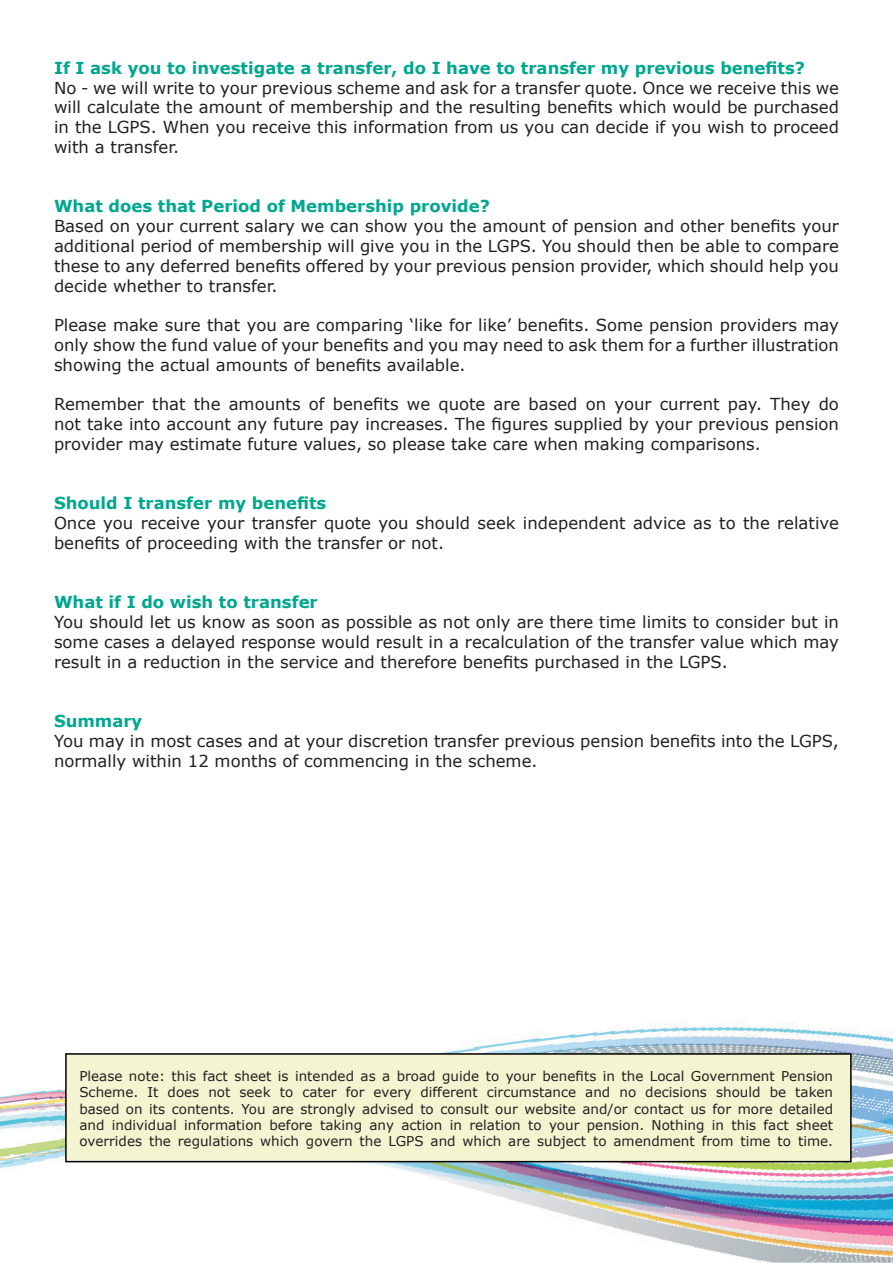
<style>
.page{position:relative;width:893px;height:1263px;background:#fff}
.page>*{position:absolute;margin:0;border:0;box-sizing:border-box;transform-origin:0 0}
.t1{font:16.5px/19.8px "Verdana";color:#231f20;text-align:justify}
.t2{font:700 16.5px "Verdana";color:#00a78f}
.t3{font:13.5px/16.2px "Verdana";color:#231f20;text-align:justify}
</style>
<div class="page">
<img style="left:0;top:1019px;width:893px;height:244px">
<div style="left:66px;top:1054px;width:785px;height:107px;background:#f4f4d1"></div>
<div style="left:65px;top:1053px;width:787px;height:109px;border:2px solid #000"></div>
<p class="t2" style="left:54px;top:56px;width:753px">If I ask you to investigate a transfer, do I have to transfer my previous benefits?</p>
<p class="t1" style="left:54px;top:77px;width:786px">No - we will write to your previous scheme and ask for a transfer quote. Once we receive this we will calculate the amount of membership and the resulting benefits which would be purchased in the LGPS. When you receive this information from us you can decide if you wish to proceed with a transfer.</p>
<p class="t2" style="left:54px;top:195px;width:437px">What does that Period of Membership provide?</p>
<p class="t1" style="left:54px;top:216px;width:786px">Based on your current salary we can show you the amount of pension and other benefits your additional period of membership will give you in the LGPS. You should then be able to compare these to any deferred benefits offered by your previous pension provider, which should help you decide whether to transfer.</p>
<p class="t1" style="left:54px;top:315px;width:786px">Please make sure that you are comparing ‘like for like’ benefits. Some pension providers may only show the fund value of your benefits and you may need to ask them for a further illustration showing the actual amounts of benefits available.</p>
<p class="t1" style="left:54px;top:394px;width:786px">Remember that the amounts of benefits we quote are based on your current pay. They do not take into account any future pay increases. The figures supplied by your previous pension provider may estimate future values, so please take care when making comparisons.</p>
<p class="t2" style="left:54px;top:492px;width:274px">Should I transfer my benefits</p>
<p class="t1" style="left:54px;top:513px;width:786px">Once you receive your transfer quote you should seek independent advice as to the relative benefits of proceeding with the transfer or not.</p>
<p class="t2" style="left:54px;top:591px;width:265px">What if I do wish to transfer</p>
<p class="t1" style="left:54px;top:612px;width:786px">You should let us know as soon as possible as not only are there time limits to consider but in some cases a delayed response would result in a recalculation of the transfer value which may result in a reduction in the service and therefore benefits purchased in the LGPS.</p>
<p class="t2" style="left:54px;top:709px;width:90px">Summary</p>
<p class="t1" style="left:54px;top:731px;width:786px">You may in most cases and at your discretion transfer previous pension benefits into the LGPS, normally within 12 months of commencing in the scheme.</p>
<p class="t3" style="left:79px;top:1068px;width:755px">Please note: this fact sheet is intended as a broad guide to your benefits in the Local Government Pension Scheme. It does not seek to cater for every different circumstance and no decisions should be taken based on its contents. You are strongly advised to consult our website and/or contact us for more detailed and individual information before taking any action in relation to your pension. Nothing in this fact sheet overrides the regulations which govern the LGPS and which are subject to amendment from time to time.</p>
</div>
